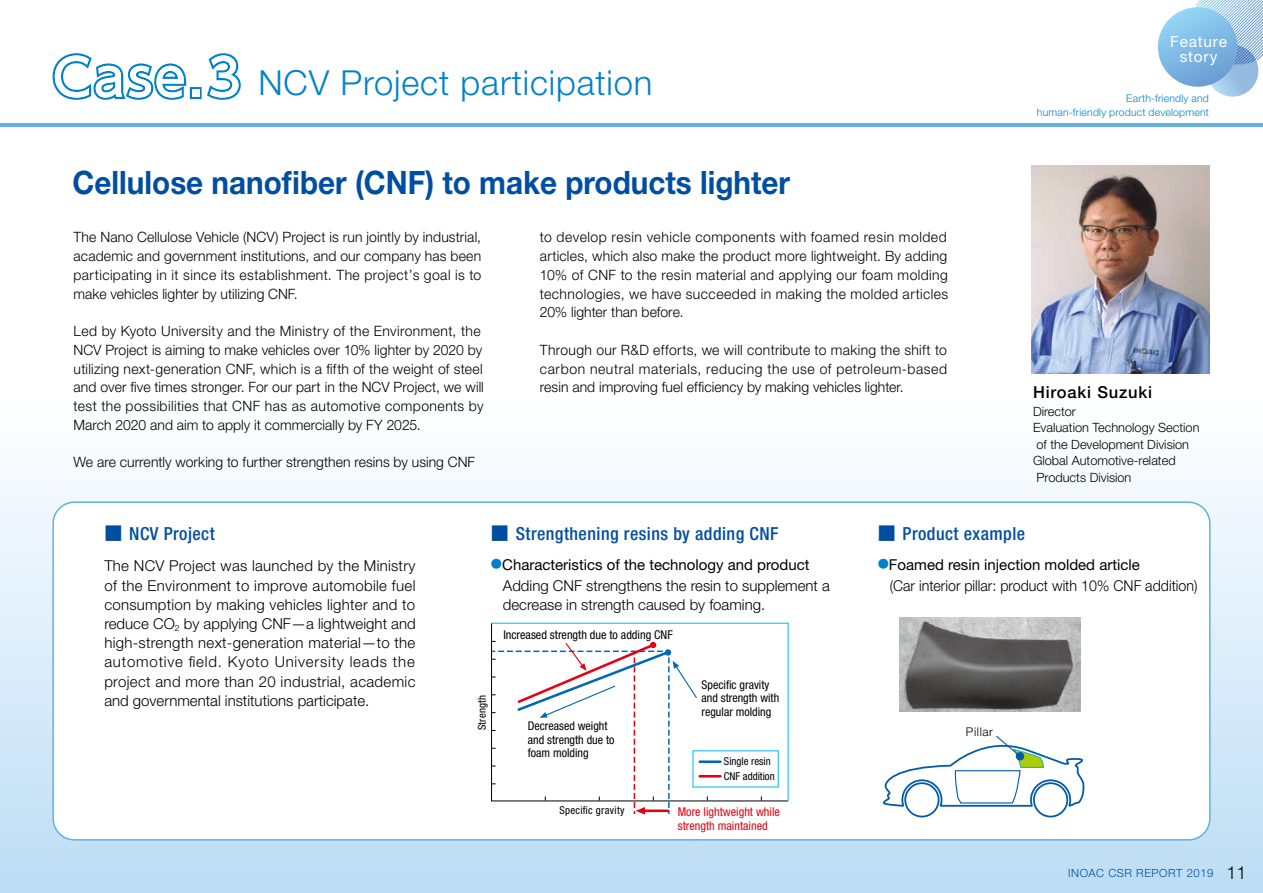
<style>
.page{position:relative;width:1263px;height:893px;background:#fff}
.page>*{position:absolute;margin:0;border:0;box-sizing:border-box;transform-origin:0 0}
.t1{font:500 51px "UD Shin Go Pro";color:#fff}
.t2{font:300 34.5px "Helvetica Neue LT Std";letter-spacing:.025em;color:#0081cc}
.t3{font:700 32.25px "Helvetica Neue LT Std";color:#004ea2;scale:.92 1}
.t4{font:500 condensed 18px "Helvetica Neue LT Std";letter-spacing:.025em;color:#004ea2}
.t5{font:500 16.5px "Helvetica Neue LT Std";letter-spacing:.05em;color:#000}
.t6{font:15.45px/14.5px "Helvetica Neue LT Std";letter-spacing:.055em;color:#fff;text-align:center}
.t7{font:300 15px/19.2px "Helvetica Neue LT Std";color:#000;text-align:justify}
.t8{font:300 15px/21.5px "Helvetica Neue LT Std";color:#000;scale:.95 1}
.t9{font:300 14.25px/18.8px "Helvetica Neue LT Std";letter-spacing:.01em;color:#000;text-align:justify}
.t10{font:300 12.75px/16.5px "Helvetica Neue LT Std";color:#000}
.t11{font:condensed 12.15px/13.5px "Helvetica Neue LT Std";color:#e60012}
.t12{font:condensed 12.15px "Helvetica Neue LT Std";color:#000}
.t13{font:condensed 12px/13.5px "Helvetica Neue LT Std";color:#000}
.t14{font:300 12px "Helvetica Neue LT Std";letter-spacing:.05em;color:#000}
.t15{font:300 11.25px "Helvetica Neue LT Std";letter-spacing:.05em;color:#004f99}
.t16{font:condensed 10.8px "Helvetica Neue LT Std";letter-spacing:.015em;color:#000}
.t17{font:300 10.5px/13.5px "Helvetica Neue LT Std";letter-spacing:.02em;color:#0081cc;text-align:right}
.s1{font-family:"UD Shin Go Pr 6 N";font-weight:400;font-stretch:normal}
.s2{font-family:"UD Shin Go Pr 6 N";font-weight:400;font-size:11.25px;color:#0081cc}
.s3{font-weight:400}
.s4{font-size:18px;color:#000}
</style>
<div class="page">
<div style="left:0;top:389px;width:1263px;height:504px;background:linear-gradient(to bottom,#fff,#bbdcf4)"></div>
<hr style="left:0;top:124px;width:1263px;height:3px;background:#62b0e3">
<img style="left:1031px;top:165px;width:179px;height:208px">
<div style="left:53px;top:502px;width:1157px;height:338px;background:#fff;border-radius:21px"></div>
<div style="left:52px;top:501px;width:1158px;height:340px;border:2px solid #62b0e3;border-radius:21px"></div>
<img style="left:899px;top:618px;width:182px;height:94px">
<svg style="left:52px;top:53px;width:135px;height:47px"></svg>
<div style="left:190px;top:87px;width:12px;height:12px;border:4px solid #0081cc"></div>
<svg style="left:207px;top:53px;width:34px;height:47px"></svg>
<svg style="left:883px;top:736px;width:202px;height:81px"></svg>
<div style="left:1016px;top:752px;width:8px;height:8px;background:#005bac;border-radius:50%"></div>
<svg style="left:1207px;top:45px;width:51px;height:52px"></svg>
<svg style="left:1196px;top:0;width:67px;height:64px"></svg>
<div style="left:1158px;top:7px;width:79px;height:80px;background:linear-gradient(to bottom,#93d3f5,#6fa1d6);border-radius:40px"></div>
<svg style="left:491px;top:622px;width:298px;height:180px"></svg>
<hr style="left:700px;top:760px;width:20px;height:3px;background:#0068b7">
<hr style="left:700px;top:775px;width:20px;height:2px;background:#e60012">
<svg style="left:491px;top:641px;width:207px;height:173px"></svg>
<h1 class="t1" style="left:53px;top:36px;width:190px">Case.3</h1>
<h2 class="t2" style="left:258px;top:62px;width:395px">NCV Project participation</h2>
<h3 class="t3" style="left:73px;top:162px;width:781px">Cellulose nanofiber (CNF) to make products lighter</h3>
<p class="t9" style="left:74px;top:228px;width:409px">The Nano Cellulose Vehicle (NCV) Project is run jointly by industrial, academic and government institutions, and our company has been participating in it since its establishment. The project’s goal is to make vehicles lighter by utilizing CNF.</p>
<p class="t9" style="left:73px;top:321px;width:412px;text-align:left">Led by Kyoto University and the Ministry of the Environment, the NCV Project is aiming to make vehicles over 10% lighter by 2020 by utilizing next-generation CNF, which is a fifth of the weight of steel and over five times stronger. For our part in the NCV Project, we will test the possibilities that CNF has as automotive components by March 2020 and aim to apply it commercially by FY 2025.</p>
<p class="t9" style="left:74px;top:453px;width:403px">We are currently working to further strengthen resins by using CNF</p>
<p class="t9" style="left:540px;top:228px;width:410px">to develop resin vehicle components with foamed resin molded articles, which also make the product more lightweight. By adding 10% of CNF to the resin material and applying our foam molding technologies, we have succeeded in making the molded articles 20% lighter than before.</p>
<p class="t9" style="left:540px;top:340px;width:409px">Through our R&amp;D efforts, we will contribute to making the shift to carbon neutral materials, reducing the use of petroleum-based resin and improving fuel efficiency by making vehicles lighter.</p>
<p class="t6" style="left:1170px;top:34px;width:58px">Feature story</p>
<p class="t17" style="left:1037px;top:91px;width:174px">Earth-friendly and<br>human-friendly product development</p>
<p class="t5" style="left:1033px;top:382px;width:121px">Hiroaki Suzuki</p>
<p class="t10" style="left:1033px;top:403px;width:168px">Director<br>Evaluation Technology Section of the Development Division<br>Global Automotive-related<br>Products Division</p>
<p class="t4" style="left:104px;top:523px;width:112px"><span class="s1">■</span> NCV Project</p>
<p class="t7" style="left:104px;top:556px;width:313px">The NCV Project was launched by the Ministry of the Environment to improve automobile fuel consumption by making vehicles lighter and to reduce CO<sub>2</sub> by applying CNF—a lightweight and high-strength next-generation material—to the automotive field. Kyoto University leads the project and more than 20 industrial, academic and governmental institutions participate.</p>
<p class="t4" style="left:491px;top:523px;width:289px"><span class="s1">■</span> Strengthening resins by adding CNF</p>
<p class="t7" style="left:503px;top:553px;width:328px;line-height:21.5px;text-indent:-12px"><span class="s2">●</span><span class="s3">Characteristics of the technology and product<br></span>Adding CNF strengthens the resin to supplement a</p>
<p class="t7" style="left:503px;top:595px;width:264px">decrease in strength caused by foaming.</p>
<p class="t16" style="left:476px;top:730px;width:37px;rotate:-90deg">Strength</p>
<p class="t12" style="left:503px;top:627px;width:171px">Increased strength due to adding CNF</p>
<p class="t13" style="left:528px;top:719px;width:88px">Decreased weight and strength due to foam molding</p>
<p class="t13" style="left:701px;top:678px;width:79px">Specific gravity and strength with regular molding</p>
<p class="t16" style="left:724px;top:755px;width:48px">Single resin</p>
<p class="t16" style="left:724px;top:770px;width:52px">CNF addition</p>
<p class="t16" style="left:560px;top:804px;width:66px">Specific gravity</p>
<p class="t11" style="left:678px;top:805px;width:104px">More lightweight while strength maintained</p>
<p class="t4" style="left:878px;top:523px;width:149px"><span class="s1">■</span> Product example</p>
<p class="t8" style="left:890px;top:553px;width:325px;text-indent:-12px"><span class="s2">●</span><span class="s3">Foamed resin injection molded article<br></span>(Car interior pillar: product with 10% CNF addition)</p>
<p class="t14" style="left:966px;top:724px;width:29px">Pillar</p>
<p class="t15" style="left:1068px;top:866px;width:180px">INOAC CSR REPORT 2019 <span class="s4">11</span></p>
</div>
